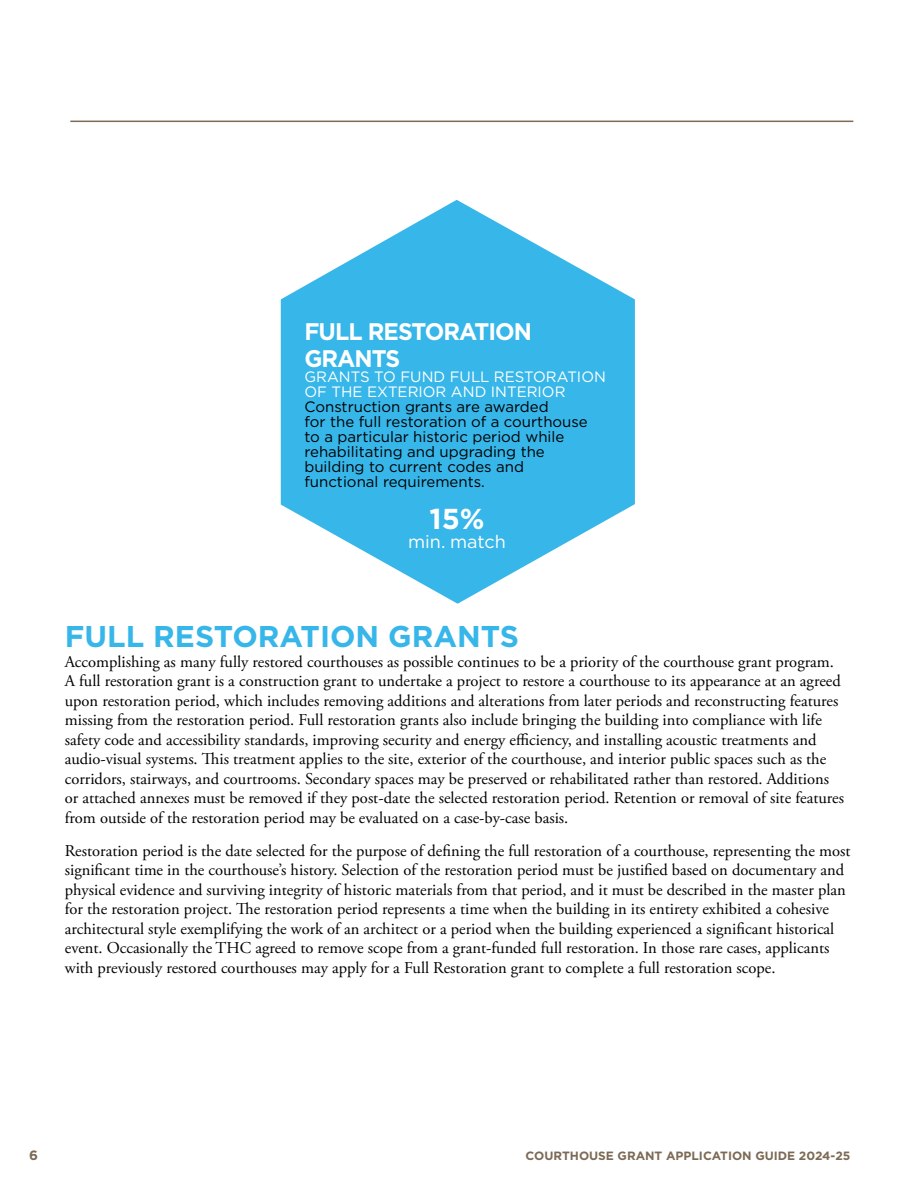
<style>
.page{position:relative;width:918px;height:1188px;background:#fff}
.page>*{position:absolute;margin:0;border:0;box-sizing:border-box;transform-origin:0 0}
.t1{font:700 30px "Gotham";color:#37b6e9}
.t2{font:700 28.8px "Gotham";color:#fff}
.t3{font:700 24px/27px "Gotham";letter-spacing:-.04em;color:#fff;scale:.96 1}
.t4{font:18px "Gotham";color:#fff}
.t5{font:16.5px/19.5px "Adobe Garamond Pro";color:#000}
.t6{font:15px/15px "Gotham";color:#000}
.t7{font:15px/15px "Gotham";color:#fff}
.t8{font:700 13.5px "Gotham";color:#7c6a55}
.t9{font:700 12px "Gotham";color:#7c6a55}
</style>
<div class="page">
<svg style="left:281px;top:200px;width:354px;height:404px;fill:#37b6e9"></svg>
<hr style="left:70px;top:121px;width:783px;height:1px;background:#7c6a55">
<h3 class="t3" style="left:304px;top:318px;width:239px">FULL RESTORATION<br>GRANTS</h3>
<p class="t7" style="left:304px;top:369px;width:303px">GRANTS TO FUND FULL RESTORATION<br>OF THE EXTERIOR AND INTERIOR</p>
<p class="t6" style="left:304px;top:399px;width:285px">Construction grants are awarded<br>for the full restoration of a courthouse to a particular historic period while rehabilitating and upgrading the building to current codes and functional requirements.</p>
<h2 class="t2" style="left:430px;top:500px;width:57px">15%</h2>
<p class="t4" style="left:408px;top:531px;width:99px">min. match</p>
<h1 class="t1" style="left:65px;top:617px;width:456px">FULL RESTORATION GRANTS</h1>
<p class="t5" style="left:65px;top:652px;width:781px">Accomplishing as many fully restored courthouses as possible continues to be a priority of the courthouse grant program.<br>A full restoration grant is a construction grant to undertake a project to restore a courthouse to its appearance at an agreed upon restoration period, which includes removing additions and alterations from later periods and reconstructing features missing from the restoration period. Full restoration grants also include bringing the building into compliance with life safety code and accessibility standards, improving security and energy efficiency, and installing acoustic treatments and audio-visual systems. This treatment applies to the site, exterior of the courthouse, and interior public spaces such as the corridors, stairways, and courtrooms. Secondary spaces may be preserved or rehabilitated rather than restored. Additions or attached annexes must be removed if they post-date the selected restoration period. Retention or removal of site features from outside of the restoration period may be evaluated on a case-by-case basis.</p>
<p class="t5" style="left:65px;top:841px;width:787px">Restoration period is the date selected for the purpose of defining the full restoration of a courthouse, representing the most significant time in the courthouse’s history. Selection of the restoration period must be justified based on documentary and physical evidence and surviving integrity of historic materials from that period, and it must be described in the master plan for the restoration project. The restoration period represents a time when the building in its entirety exhibited a cohesive architectural style exemplifying the work of an architect or a period when the building experienced a significant historical event. Occasionally the THC agreed to remove scope from a grant-funded full restoration. In those rare cases, applicants with previously restored courthouses may apply for a Full Restoration grant to complete a full restoration scope.</p>
<p class="t8" style="left:29px;top:1146px;width:10px">6</p>
<p class="t9" style="left:526px;top:1148px;width:326px">COURTHOUSE GRANT APPLICATION GUIDE 2024-25</p>
</div>
